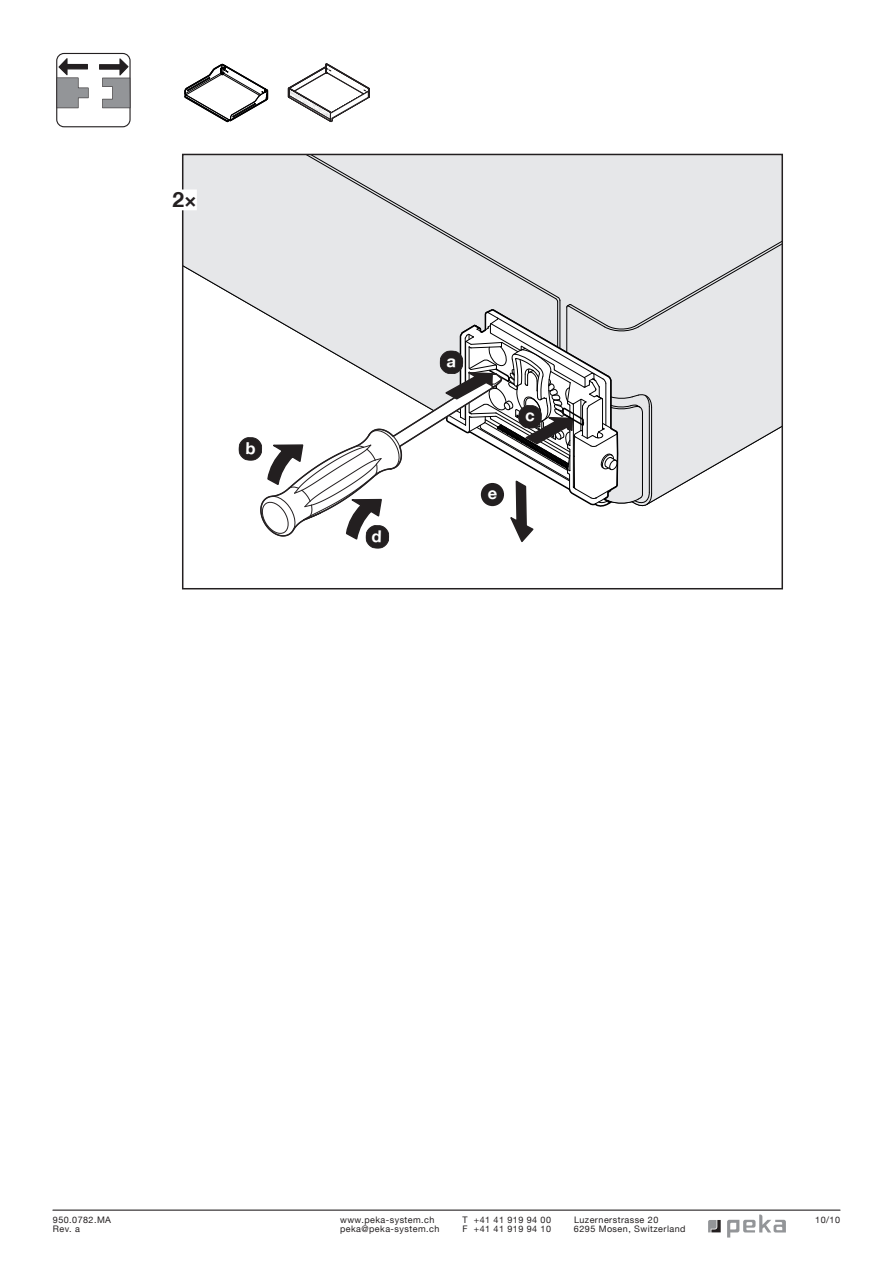
<style>
.page{position:relative;width:893px;height:1263px;background:#fff}
.page>*{position:absolute;margin:0;border:0;box-sizing:border-box;transform-origin:0 0}
.t1{font:700 21px "Helvetica Neue LT";color:#231f20}
.t2{font:700 16.5px "Helvetica Neue LT";color:#fff}
.t3{font:9px/9px "Helvetica Neue LT";letter-spacing:.05em;color:#231f20}
</style>
<div class="page">
<hr style="left:53px;top:1210px;width:787px;height:1px;background:#231f20">
<svg style="left:708px;top:1220px;width:13px;height:12px"></svg>
<svg style="left:727px;top:1214px;width:59px;height:23px"></svg>
<svg style="left:56px;top:53px;width:75px;height:74px"></svg>
<div style="left:238px;top:157px;width:542px;height:296px;background:#e6e7e9"></div>
<div style="left:185px;top:157px;width:371px;height:142px;background:#e6e7e9"></div>
<div style="left:182px;top:154px;width:601px;height:435px;border:2px solid #231f20"></div>
<svg style="left:182px;top:189px;width:15px;height:21px"></svg>
<svg style="left:184px;top:63px;width:85px;height:60px"></svg>
<svg style="left:287px;top:63px;width:83px;height:60px"></svg>
<svg style="left:239px;top:238px;width:543px;height:311px"></svg>
<h1 class="t1" style="left:173px;top:186px;width:26px">2×</h1>
<h2 class="t2" style="left:488px;top:483px;width:11px">e</h2>
<p class="t3" style="left:53px;top:1215px;width:60px">950.0782.MA</p>
<p class="t3" style="left:462px;top:1215px;width:90px">T +41 41 919 94 00</p>
<p class="t3" style="left:815px;top:1215px;width:26px">10/10</p>
<p class="t3" style="left:462px;top:1224px;width:90px">F +41 41 919 94 10</p>
<p class="t3" style="left:574px;top:1215px;width:113px">Luzernerstrasse 20<br>6295 Mosen, Switzerland</p>
<p class="t3" style="left:340px;top:1215px;width:96px">www.peka-system.ch</p>
<p class="t3" style="left:53px;top:1224px;width:28px">Rev. a</p>
<p class="t3" style="left:340px;top:1224px;width:101px">peka@peka-system.ch</p>
</div>
